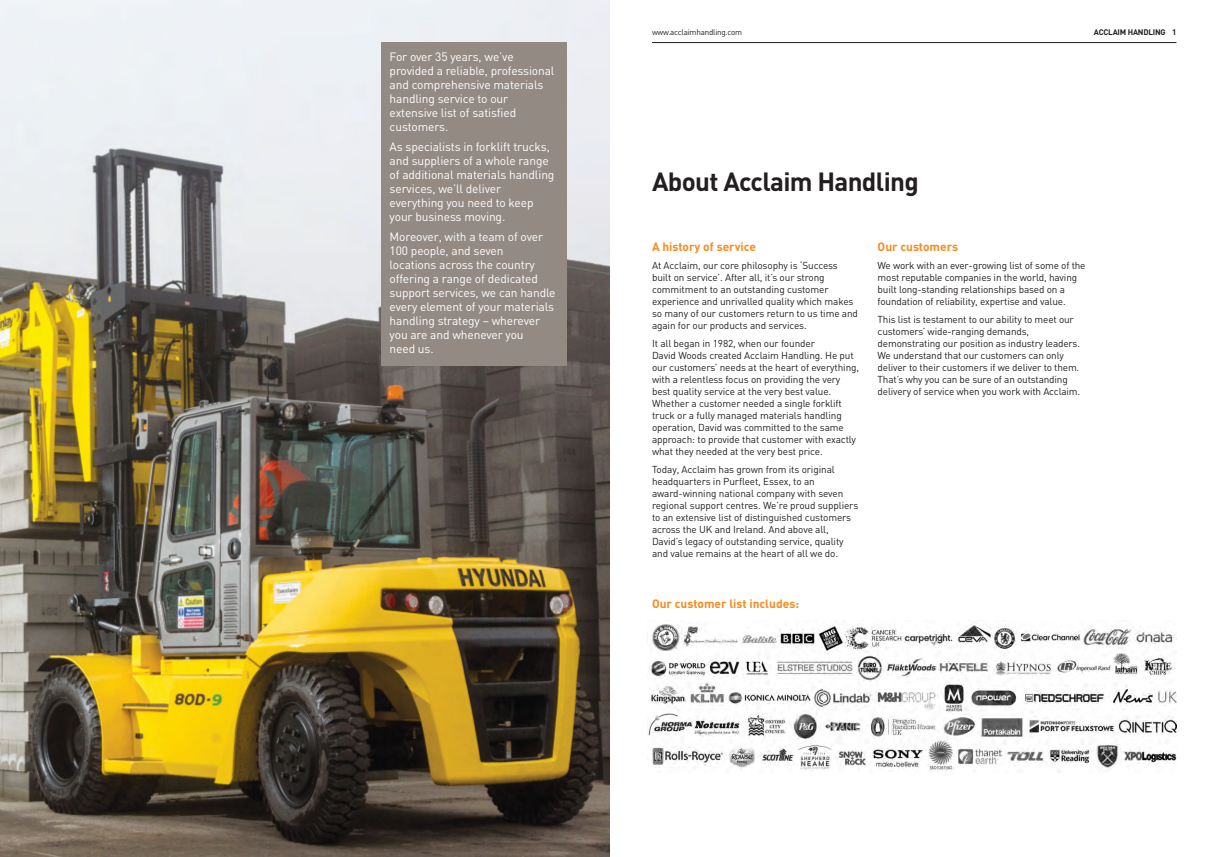
<style>
.page{position:relative;width:1219px;height:857px;background:#fff}
.page>*{position:absolute;margin:0;border:0;box-sizing:border-box;transform-origin:0 0}
.t1{font:700 26px "DIN";letter-spacing:-.025em;color:#231f20}
.t2{font:12px/14px "DIN";letter-spacing:-.01em;color:#fff}
.t3{font:700 12px "DIN";color:#f68b1f}
.t4{font:10px/12px "DIN";letter-spacing:-.01em;color:#231f20}
.t5{font:8px "DIN";letter-spacing:-.025em;color:#231f20}
.t6{font:700 8px "DIN";letter-spacing:-.025em;color:#231f20}
</style>
<div class="page">
<img style="left:0;top:0;width:609px;height:856px">
<hr style="left:652px;top:42px;width:524px;height:1px;background:#231f20">
<div style="left:381px;top:43px;width:186px;height:323px;background:#938a84"></div>
<img style="left:647px;top:620px;width:529px;height:152px">
<p class="t2" style="left:390px;top:50px;width:166px">For over 35 years, we’ve provided a reliable, professional and comprehensive materials handling service to our extensive list of satisfied customers.</p>
<p class="t2" style="left:390px;top:140px;width:166px">As specialists in forklift trucks, and suppliers of a whole range of additional materials handling services, we’ll deliver everything you need to keep your business moving.</p>
<p class="t2" style="left:390px;top:230px;width:168px">Moreover, with a team of over<br>100 people, and seven<br>locations across the country offering a range of dedicated support services, we can handle every element of your materials handling strategy – wherever you are and whenever you<br>need us.</p>
<p class="t5" style="left:652px;top:27px;width:92px">www.acclaimhandling.com</p>
<p class="t6" style="left:1094px;top:27px;width:84px">ACCLAIM HANDLING 1</p>
<h1 class="t1" style="left:652px;top:167px;width:268px">About Acclaim Handling</h1>
<p class="t3" style="left:652px;top:239px;width:106px">A history of service</p>
<p class="t4" style="left:652px;top:259px;width:208px">At Acclaim, our core philosophy is ‘Success built on service’. After all, it’s our strong commitment to an outstanding customer experience and unrivalled quality which makes so many of our customers return to us time and again for our products and services.</p>
<p class="t4" style="left:652px;top:337px;width:209px">It all began in 1982, when our founder<br>David Woods created Acclaim Handling. He put our customers’ needs at the heart of everything, with a relentless focus on providing the very best quality service at the very best value.<br>Whether a customer needed a single forklift truck or a fully managed materials handling operation, David was committed to the same approach: to provide that customer with exactly what they needed at the very best price.</p>
<p class="t4" style="left:652px;top:463px;width:208px">Today, Acclaim has grown from its original headquarters in Purfleet, Essex, to an award-winning national company with seven regional support centres. We’re proud suppliers to an extensive list of distinguished customers across the UK and Ireland. And above all, David’s legacy of outstanding service, quality and value remains at the heart of all we do.</p>
<p class="t3" style="left:652px;top:597px;width:149px">Our customer list includes:</p>
<p class="t3" style="left:878px;top:239px;width:82px">Our customers</p>
<p class="t4" style="left:878px;top:259px;width:209px">We work with an ever-growing list of some of the most reputable companies in the world, having built long-standing relationships based on a foundation of reliability, expertise and value.</p>
<p class="t4" style="left:878px;top:313px;width:204px">This list is testament to our ability to meet our customers’ wide-ranging demands, demonstrating our position as industry leaders.<br>We understand that our customers can only deliver to their customers if we deliver to them.<br>That’s why you can be sure of an outstanding delivery of service when you work with Acclaim.</p>
</div>
